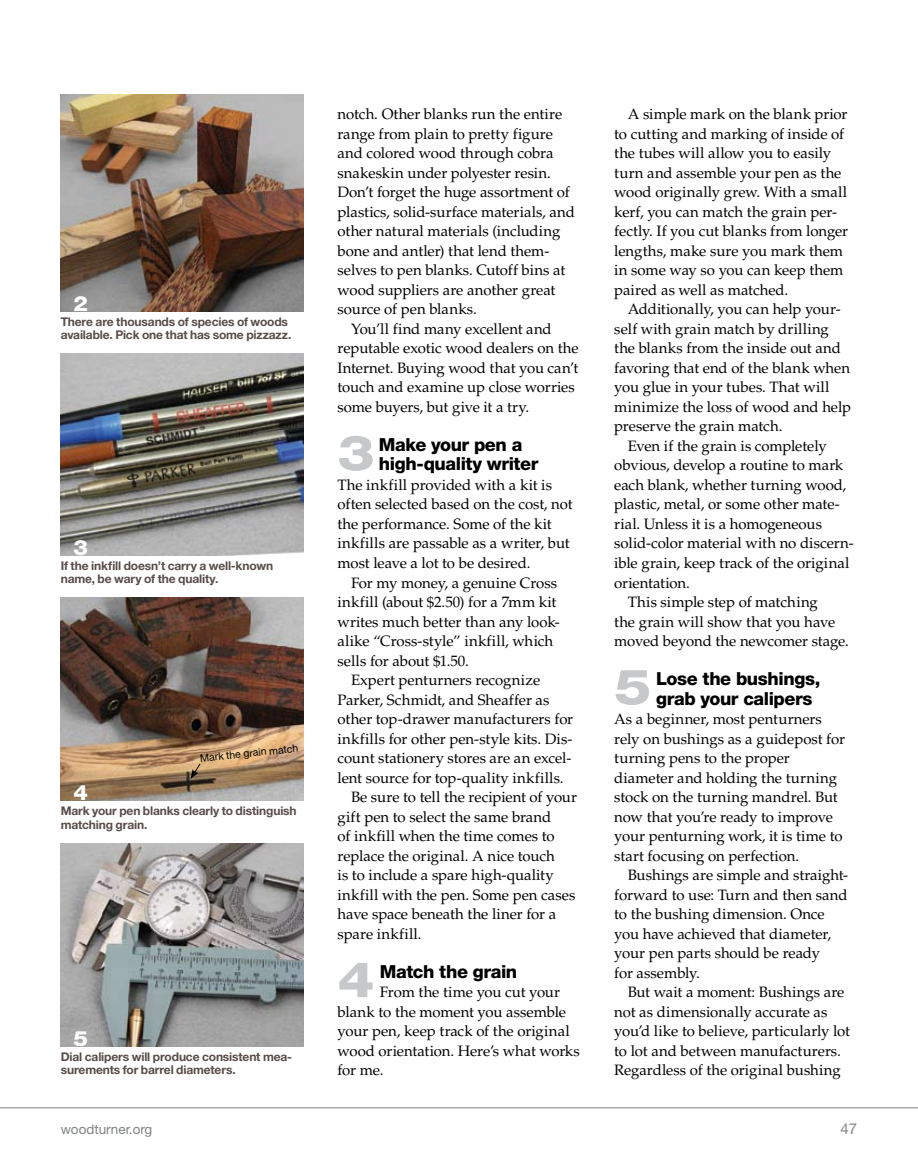
<style>
.page{position:relative;width:918px;height:1175px;background:#fff}
.page>*{position:absolute;margin:0;border:0;box-sizing:border-box;transform-origin:0 0}
.t1{font:800 49.05px "Helvetica Neue LT Std";color:#c6c8ca;scale:1.2 1}
.t2{font:800 21px "Helvetica Neue LT Std";color:#fff;scale:1.1 1}
.t3{font:800 18px/19.5px "Helvetica Neue LT Std";letter-spacing:-.025em;color:#000}
.t4{font:15px/19.5px "Palatino LT Std";letter-spacing:-.005em;color:#000}
.t5{font:15px "Palatino LT Std";letter-spacing:.015em;color:#000}
.t6{font:15px "Helvetica Neue LT Std";color:#808284}
.t7{font:13.5px "Helvetica Neue LT Std";color:#808284}
.t8{font:700 12px/13.5px "Helvetica Neue LT Std";letter-spacing:-.01em;color:#584c48}
.t9{font:10.5px "Helvetica Neue LT Std";color:#000}
</style>
<div class="page">
<hr style="left:0;top:1107px;width:918px;height:1px;background:#808284">
<img style="left:61px;top:94px;width:243px;height:217px">
<img style="left:61px;top:354px;width:243px;height:201px">
<img style="left:61px;top:597px;width:243px;height:203px">
<img style="left:61px;top:843px;width:243px;height:203px">
<svg style="left:191px;top:763px;width:10px;height:16px"></svg>
<h2 class="t2" style="left:73px;top:291px;width:15px">2</h2>
<p class="t8" style="left:61px;top:314px;width:232px">There are thousands of species of woods available. Pick one that has some pizzazz.</p>
<h2 class="t2" style="left:73px;top:535px;width:15px">3</h2>
<p class="t8" style="left:61px;top:558px;width:214px">If the inkfill doesn’t carry a well-known name, be wary of the quality.</p>
<p class="t9" style="left:199px;top:752px;width:100px;rotate:-6deg">Mark the grain match</p>
<h2 class="t2" style="left:73px;top:780px;width:15px">4</h2>
<p class="t8" style="left:61px;top:803px;width:238px">Mark your pen blanks clearly to distinguish matching grain.</p>
<h2 class="t2" style="left:73px;top:1026px;width:15px">5</h2>
<p class="t8" style="left:61px;top:1049px;width:233px">Dial calipers will produce consistent mea&shy;surements for barrel diameters.</p>
<p class="t4" style="left:338px;top:105px;width:226px">notch. Other blanks run the entire</p>
<p class="t4" style="left:338px;top:124px;width:217px">range from plain to pretty figure</p>
<p class="t4" style="left:338px;top:144px;width:218px">and colored wood through cobra</p>
<p class="t4" style="left:338px;top:163px;width:215px">snakeskin under polyester resin.</p>
<p class="t4" style="left:338px;top:183px;width:234px">Don’t forget the huge assortment of</p>
<p class="t4" style="left:338px;top:202px;width:239px">plastics, solid-surface materials, and</p>
<p class="t4" style="left:338px;top:222px;width:224px">other natural materials (including</p>
<p class="t4" style="left:338px;top:241px;width:213px">bone and antler) that lend them-</p>
<p class="t4" style="left:338px;top:261px;width:229px">selves to pen blanks. Cutoff bins at</p>
<p class="t4" style="left:338px;top:280px;width:219px">wood suppliers are another great</p>
<p class="t4" style="left:338px;top:300px;width:141px">source of pen blanks.</p>
<p class="t4" style="left:351px;top:319px;width:202px">You’ll find many excellent and</p>
<p class="t4" style="left:338px;top:339px;width:243px">reputable exotic wood dealers on the</p>
<p class="t4" style="left:338px;top:358px;width:242px">Internet. Buying wood that you can’t</p>
<p class="t4" style="left:338px;top:378px;width:239px">touch and examine up close worries</p>
<p class="t4" style="left:338px;top:397px;width:193px">some buyers, but give it a try.</p>
<h1 class="t1" style="left:338px;top:424px;width:32px">3</h1>
<p class="t3" style="left:379px;top:435px;width:161px">Make your pen a high-quality writer</p>
<p class="t4" style="left:338px;top:475px;width:237px">The inkfill provided with a kit is often selected based on the cost, not the performance. Some of the kit inkfills are passable as a writer, but most leave a lot to be desired.</p>
<p class="t4" style="left:338px;top:573px;width:224px;text-indent:14px">For my money, a genuine Cross inkfill (about $2.50) for a 7mm kit writes much better than any look&shy;alike “Cross-style” inkfill, which sells for about $1.50.</p>
<p class="t4" style="left:351px;top:670px;width:191px">Expert penturners recognize</p>
<p class="t4" style="left:338px;top:690px;width:214px">Parker, Schmidt, and Sheaffer as</p>
<p class="t4" style="left:338px;top:709px;width:237px">other top-drawer manufacturers for</p>
<p class="t4" style="left:338px;top:729px;width:237px">inkfills for other pen-style kits. Dis-</p>
<p class="t4" style="left:338px;top:748px;width:235px">count stationery stores are an excel-</p>
<p class="t4" style="left:338px;top:768px;width:228px">lent source for top-quality inkfills.</p>
<p class="t4" style="left:351px;top:787px;width:228px">Be sure to tell the recipient of your</p>
<p class="t4" style="left:338px;top:807px;width:215px">gift pen to select the same brand</p>
<p class="t4" style="left:338px;top:826px;width:219px">of inkfill when the time comes to</p>
<p class="t4" style="left:338px;top:846px;width:219px">replace the original. A nice touch</p>
<p class="t4" style="left:338px;top:865px;width:218px">is to include a spare high-quality</p>
<p class="t4" style="left:338px;top:885px;width:240px">inkfill with the pen. Some pen cases</p>
<p class="t4" style="left:338px;top:904px;width:220px">have space beneath the liner for a</p>
<p class="t5" style="left:338px;top:924px;width:85px">spare inkfill.</p>
<h1 class="t1" style="left:338px;top:950px;width:32px">4</h1>
<p class="t3" style="left:380px;top:961px;width:139px">Match the grain</p>
<p class="t4" style="left:338px;top:982px;width:244px;text-indent:42px">From the time you cut your blank to the moment you assemble your pen, keep track of the original wood orientation. Here’s what works for me.</p>
<p class="t4" style="left:614px;top:105px;width:235px;text-indent:14px">A simple mark on the blank prior to cutting and marking of inside of the tubes will allow you to easily turn and assemble your pen as the wood originally grew. With a small kerf, you can match the grain per&shy;fectly. If you cut blanks from longer lengths, make sure you mark them in some way so you can keep them paired as well as matched.</p>
<p class="t4" style="left:628px;top:300px;width:215px">Additionally, you can help your-</p>
<p class="t4" style="left:614px;top:319px;width:216px">self with grain match by drilling</p>
<p class="t4" style="left:614px;top:339px;width:228px">the blanks from the inside out and</p>
<p class="t4" style="left:614px;top:358px;width:237px">favoring that end of the blank when</p>
<p class="t4" style="left:614px;top:378px;width:217px">you glue in your tubes. That will</p>
<p class="t4" style="left:614px;top:397px;width:238px">minimize the loss of wood and help</p>
<p class="t4" style="left:614px;top:417px;width:170px">preserve the grain match.</p>
<p class="t4" style="left:628px;top:436px;width:201px">Even if the grain is completely</p>
<p class="t4" style="left:614px;top:456px;width:231px">obvious, develop a routine to mark</p>
<p class="t4" style="left:614px;top:475px;width:234px">each blank, whether turning wood,</p>
<p class="t4" style="left:614px;top:495px;width:227px">plastic, metal, or some other mate-</p>
<p class="t4" style="left:614px;top:514px;width:209px">rial. Unless it is a homogeneous</p>
<p class="t4" style="left:614px;top:534px;width:241px">solid-color material with no discern-</p>
<p class="t4" style="left:614px;top:553px;width:237px">ible grain, keep track of the original</p>
<p class="t4" style="left:614px;top:573px;width:77px">orientation.</p>
<p class="t4" style="left:628px;top:592px;width:192px">This simple step of matching</p>
<p class="t4" style="left:614px;top:612px;width:222px">the grain will show that you have</p>
<p class="t4" style="left:614px;top:631px;width:236px">moved beyond the newcomer stage.</p>
<h1 class="t1" style="left:614px;top:658px;width:32px">5</h1>
<p class="t3" style="left:656px;top:669px;width:166px">Lose the bushings, grab your calipers</p>
<p class="t4" style="left:614px;top:709px;width:232px">As a beginner, most penturners rely on bushings as a guidepost for turning pens to the proper diameter and holding the turning stock on the turning mandrel. But now that you’re ready to improve your penturning work, it is time to start focusing on perfection.</p>
<p class="t4" style="left:614px;top:865px;width:236px;text-indent:14px">Bushings are simple and straight&shy;forward to use: Turn and then sand to the bushing dimension. Once you have achieved that diameter, your pen parts should be ready<br>for assembly.</p>
<p class="t4" style="left:614px;top:982px;width:237px;text-indent:14px">But wait a moment: Bushings are not as dimensionally accurate as you’d like to believe, particularly lot to lot and between manufacturers.<br>Regardless of the original bushing</p>
<p class="t7" style="left:61px;top:1120px;width:93px">woodturner.org</p>
<p class="t6" style="left:841px;top:1119px;width:18px">47</p>
</div>
